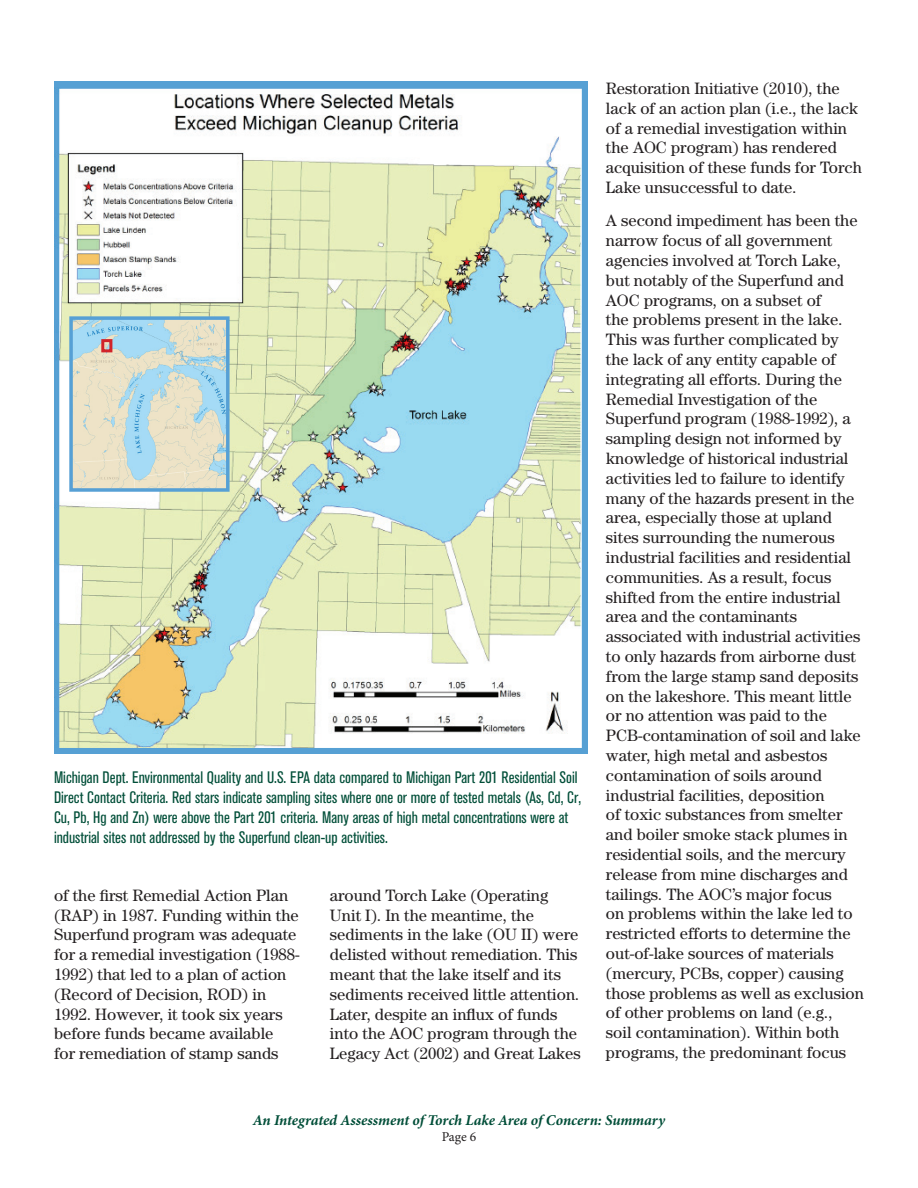
<style>
.page{position:relative;width:918px;height:1188px;background:#fff}
.page>*{position:absolute;margin:0;border:0;box-sizing:border-box;transform-origin:0 0}
.t1{font:16.5px/19.8px "Century";color:#231f20}
.t2{font:condensed 16.5px/19.8px "Akzidenz Grotesk BE";color:#004e38}
.t3{font:italic 700 15px "Minion Pro";letter-spacing:-.005em;color:#004e38}
.t4{font:13.5px "Minion Pro";color:#231f20}
</style>
<div class="page">
<img style="left:54px;top:81px;width:534px;height:673px">
<img style="left:74px;top:321px;width:151px;height:166px">
<div style="left:69px;top:316px;width:161px;height:176px;border:4px solid #56a0d5"></div>
<div style="left:101px;top:339px;width:11px;height:13px;border:3px solid #d1232a"></div>
<p class="t2" style="left:54px;top:768px;width:529px">Michigan Dept. Environmental Quality and U.S. EPA data compared to Michigan Part 201 Residential Soil Direct Contact Criteria. Red stars indicate sampling sites where one or more of tested metals (As, Cd, Cr, Cu, Pb, Hg and Zn) were above the Part 201 criteria. Many areas of high metal concentrations were at industrial sites not addressed by the Superfund clean-up activities.</p>
<p class="t1" style="left:54px;top:885px;width:247px">of the first Remedial Action Plan (RAP) in 1987. Funding within the<br>Superfund program was adequate for a remedial investigation (1988-<br>1992) that led to a plan of action (Record of Decision, ROD) in<br>1992. However, it took six years before funds became available<br>for remediation of stamp sands</p>
<p class="t1" style="left:330px;top:885px;width:252px">around Torch Lake (Operating Unit I). In the meantime, the sediments in the lake (OU II) were delisted without remediation. This meant that the lake itself and its sediments received little attention.<br>Later, despite an influx of funds into the AOC program through the Legacy Act (2002) and Great Lakes</p>
<p class="t1" style="left:606px;top:78px;width:257px">Restoration Initiative (2010), the lack of an action plan (i.e., the lack of a remedial investigation within the AOC program) has rendered acquisition of these funds for Torch Lake unsuccessful to date.</p>
<p class="t1" style="left:606px;top:211px;width:260px">A second impediment has been the narrow focus of all government agencies involved at Torch Lake, but notably of the Superfund and AOC programs, on a subset of<br>the problems present in the lake.<br>This was further complicated by the lack of any entity capable of integrating all efforts. During the Remedial Investigation of the Superfund program (1988-1992), a sampling design not informed by knowledge of historical industrial activities led to failure to identify many of the hazards present in the area, especially those at upland sites surrounding the numerous industrial facilities and residential communities. As a result, focus shifted from the entire industrial area and the contaminants associated with industrial activities to only hazards from airborne dust from the large stamp sand deposits on the lakeshore. This meant little or no attention was paid to the PCB-contamination of soil and lake water, high metal and asbestos contamination of soils around industrial facilities, deposition<br>of toxic substances from smelter and boiler smoke stack plumes in residential soils, and the mercury release from mine discharges and tailings. The AOC’s major focus<br>on problems within the lake led to restricted efforts to determine the out-of-lake sources of materials (mercury, PCBs, copper) causing those problems as well as exclusion of other problems on land (e.g.,<br>soil contamination). Within both programs, the predominant focus</p>
<p class="t3" style="left:253px;top:1109px;width:414px">An Integrated Assessment of Torch Lake Area of Concern: Summary</p>
<p class="t4" style="left:442px;top:1127px;width:36px">Page 6</p>
</div>
